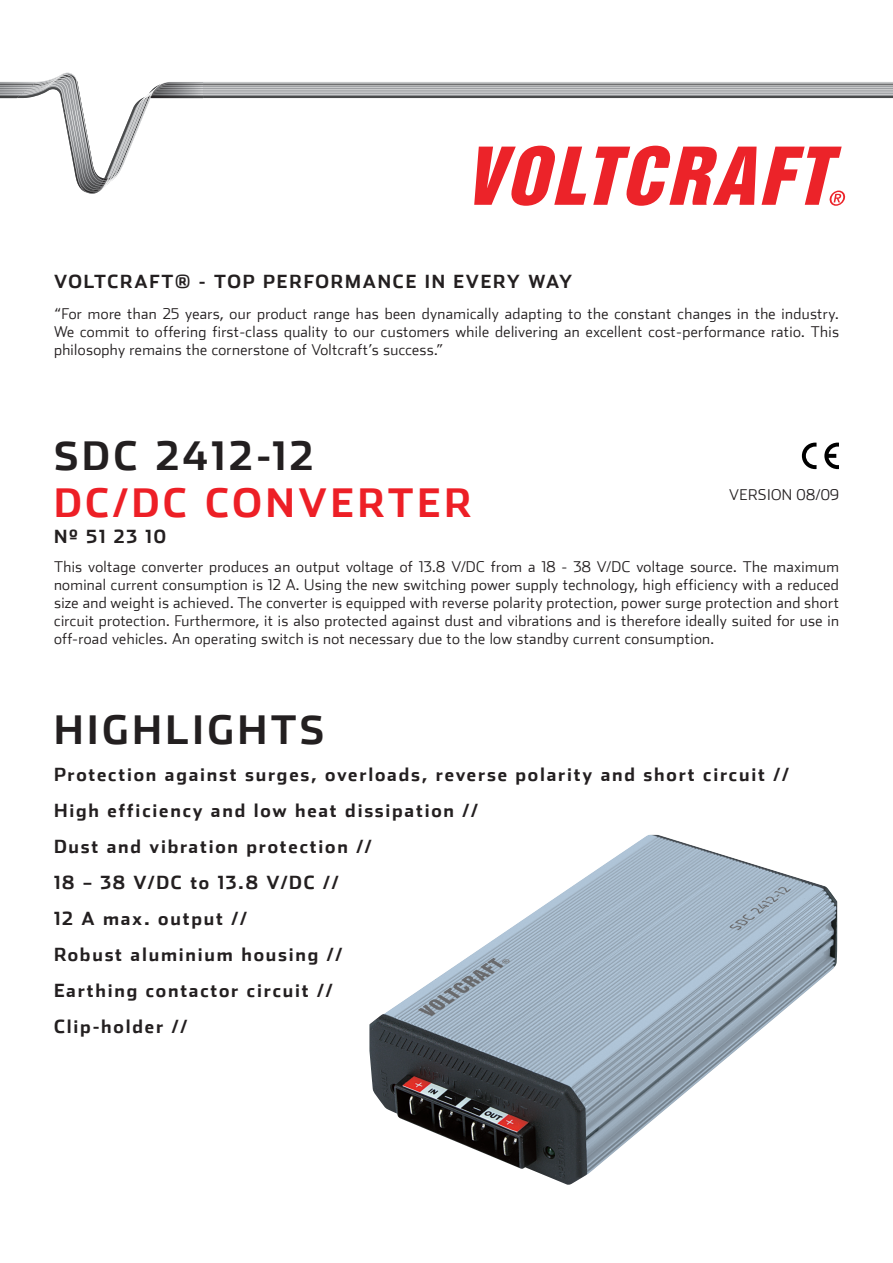
<style>
.page{position:relative;width:893px;height:1263px;background:#fff}
.page>*{position:absolute;margin:0;border:0;box-sizing:border-box;transform-origin:0 0}
.t1{font:700 39px "Stainless";letter-spacing:.1em;color:#231f20}
.t2{font:700 39px "Stainless";letter-spacing:.1em;color:#ed1f26}
.Highlights{font:700 18px "Stainless";letter-spacing:.1em;color:#231f20}
.t3{font:300 15px/18px "Stainless";letter-spacing:.025em;color:#231f20;text-align:justify}
</style>
<div class="page">
<svg style="left:474px;top:194px;width:112px;height:12px"></svg>
<svg style="left:593px;top:194px;width:253px;height:12px"></svg>
<svg style="left:475px;top:190px;width:370px;height:4px"></svg>
<svg style="left:475px;top:186px;width:349px;height:4px"></svg>
<svg style="left:475px;top:183px;width:349px;height:3px"></svg>
<svg style="left:61px;top:74px;width:832px;height:109px"></svg>
<svg style="left:0;top:75px;width:203px;height:119px"></svg>
<svg style="left:824px;top:443px;width:15px;height:26px"></svg>
<svg style="left:802px;top:443px;width:14px;height:26px"></svg>
<img style="left:369px;top:835px;width:468px;height:350px">
<p class="Highlights" style="left:54px;top:271px;width:520px">VOLTCRAFT® - TOP PERFORMANCE IN EVERY WAY</p>
<p class="t3" style="left:54px;top:305px;width:786px">“For more than 25 years, our product range has been dynamically adapting to the constant changes in the industry.<br>We commit to offering first-class quality to our customers while delivering an excellent cost-performance ratio. This philosophy remains the cornerstone of Voltcraft’s success.”</p>
<p class="t1" style="left:54px;top:432px;width:261px">SDC 2412-12</p>
<p class="t2" style="left:54px;top:479px;width:419px">DC/DC CONVERTER</p>
<p class="t3" style="left:729px;top:485px;width:111px">VERSION 08/09</p>
<p class="Highlights" style="left:54px;top:526px;width:113px">Nº 51 23 10</p>
<p class="t3" style="left:54px;top:557px;width:786px">This voltage converter produces an output voltage of 13.8 V/DC from a 18 - 38 V/DC voltage source. The maximum nominal current consumption is 12 A. Using the new switching power supply technology, high efficiency with a reduced size and weight is achieved. The converter is equipped with reverse polarity protection, power surge protection and short circuit protection. Furthermore, it is also protected against dust and vibrations and is therefore ideally suited for use in off-road vehicles. An operating switch is not necessary due to the low standby current consumption.</p>
<p class="t1" style="left:54px;top:706px;width:272px">HIGHLIGHTS</p>
<p class="Highlights" style="left:54px;top:763px;width:736px">Protection against surges, overloads, reverse polarity and short circuit //</p>
<p class="Highlights" style="left:54px;top:799px;width:425px">High efficiency and low heat dissipation //</p>
<p class="Highlights" style="left:54px;top:835px;width:319px">Dust and vibration protection //</p>
<p class="Highlights" style="left:54px;top:871px;width:286px">18 – 38 V/DC to 13.8 V/DC //</p>
<p class="Highlights" style="left:54px;top:907px;width:194px">12 A max. output //</p>
<p class="Highlights" style="left:54px;top:943px;width:290px">Robust aluminium housing //</p>
<p class="Highlights" style="left:54px;top:979px;width:280px">Earthing contactor circuit //</p>
<p class="Highlights" style="left:54px;top:1015px;width:135px">Clip-holder //</p>
</div>
